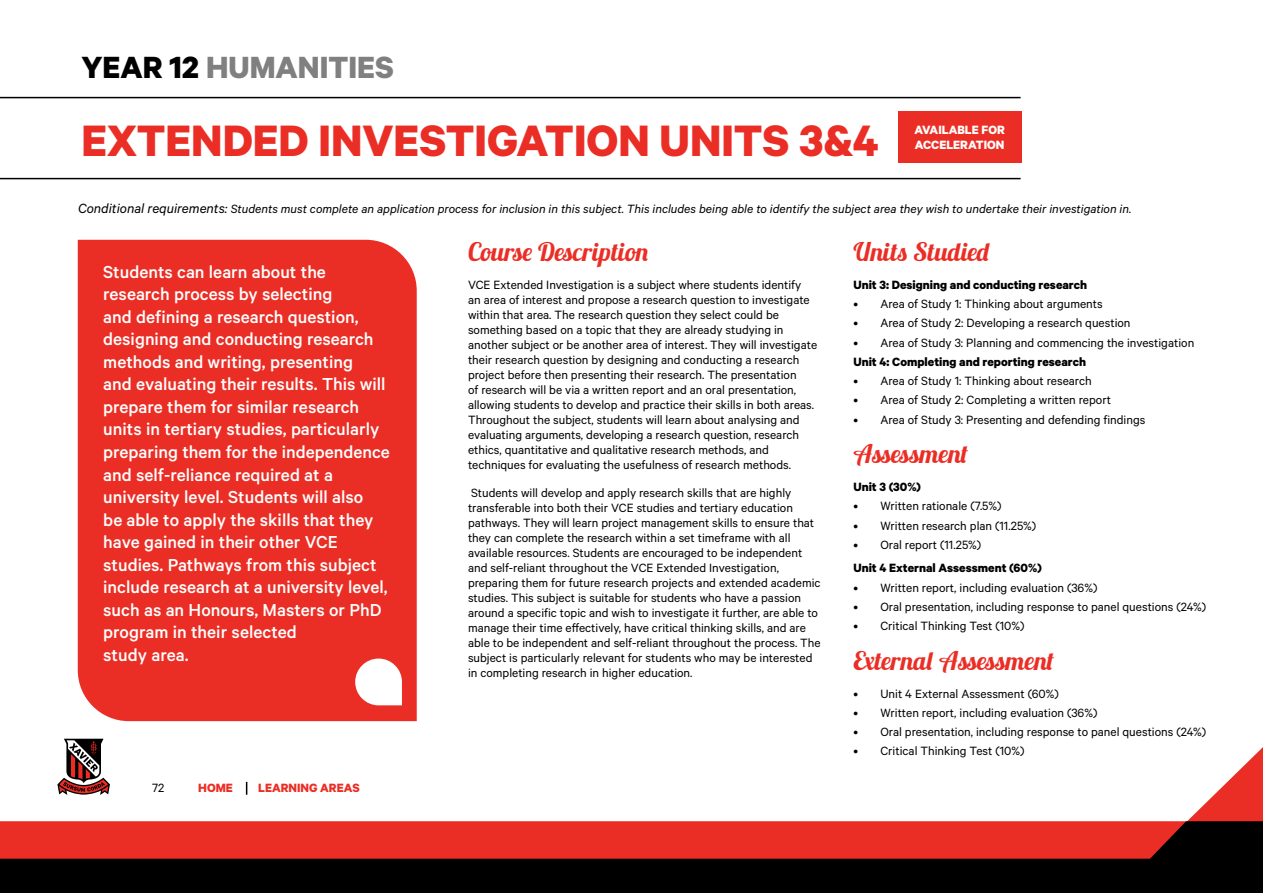
<style>
.page{position:relative;width:1263px;height:893px;background:#fff}
.page>*{position:absolute;margin:0;border:0;box-sizing:border-box;transform-origin:0 0}
.t1{font:700 49.5px "Calibre";color:#eb2e25}
.t2{font:700 34.5px "Calibre";color:#808080}
.t3{font:25.5px "Lobster 1.3";color:#eb2e25}
.t4{font:500 19.5px/22.5px "Calibre";color:#fff}
.t5{font:13.5px/15px "Calibre";color:#000}
.t6{font:italic 13.5px "Calibre";color:#000}
.t7{font:700 13.5px "Calibre";color:#000}
.t8{font:700 13.5px/15px "Calibre";color:#fff}
.t9{font:700 13.5px "Calibre";color:#eb2e25}
.s1{color:#000}
.s2{font-size:15px}
</style>
<div class="page">
<svg style="left:57px;top:738px;width:1206px;height:83px"></svg>
<svg style="left:0;top:821px;width:1263px;height:72px;fill:#000"></svg>
<hr style="left:0;top:97px;width:1020px;height:1px;background:#000">
<hr style="left:0;top:178px;width:1020px;height:1px;background:#000">
<div style="left:898px;top:112px;width:123px;height:51px;background:#eb2e25"></div>
<div style="left:78px;top:240px;width:339px;height:481px;background:#eb2e25"></div>
<svg style="left:355px;top:659px;width:47px;height:46px"></svg>
<h2 class="t2" style="left:82px;top:46px;width:314px"><span class="s1">YEAR 12</span> HUMANITIES</h2>
<h1 class="t1" style="left:82px;top:110px;width:799px">EXTENDED INVESTIGATION UNITS 3&amp;4</h1>
<p class="t8" style="left:914px;top:122px;width:92px">AVAILABLE FOR<br>ACCELERATION</p>
<p class="t6" style="left:78px;top:201px;width:1055px"><span class="s2">Conditional requirements:</span> Students must complete an application process for inclusion in this subject. This includes being able to identify the subject area they wish to undertake their investigation in.</p>
<p class="t4" style="left:103px;top:260px;width:288px">Students can learn about the research process by selecting<br>and defining a research question, designing and conducting research methods and writing, presenting<br>and evaluating their results. This will prepare them for similar research units in tertiary studies, particularly preparing them for the independence and self-reliance required at a university level. Students will also<br>be able to apply the skills that they have gained in their other VCE studies. Pathways from this subject include research at a university level, such as an Honours, Masters or PhD program in their selected<br>study area.</p>
<p class="t5" style="left:152px;top:780px;width:14px">72</p>
<p class="t9" style="left:198px;top:780px;width:36px">HOME</p>
<p class="t9" style="left:258px;top:780px;width:103px">LEARNING AREAS</p>
<h3 class="t3" style="left:468px;top:236px;width:182px">Course Description</h3>
<p class="t5" style="left:468px;top:277px;width:351px">VCE Extended Investigation is a subject where students identify an area of interest and propose a research question to investigate within that area. The research question they select could be something based on a topic that they are already studying in another subject or be another area of interest. They will investigate their research question by designing and conducting a research project before then presenting their research. The presentation<br>of research will be via a written report and an oral presentation, allowing students to develop and practice their skills in both areas.<br>Throughout the subject, students will learn about analysing and evaluating arguments, developing a research question, research ethics, quantitative and qualitative research methods, and techniques for evaluating the usefulness of research methods.</p>
<p class="t5" style="left:468px;top:484px;width:354px">Students will develop and apply research skills that are highly transferable into both their VCE studies and tertiary education pathways. They will learn project management skills to ensure that they can complete the research within a set timeframe with all available resources. Students are encouraged to be independent and self-reliant throughout the VCE Extended Investigation, preparing them for future research projects and extended academic studies. This subject is suitable for students who have a passion around a specific topic and wish to investigate it further, are able to manage their time effectively, have critical thinking skills, and are able to be independent and self-reliant throughout the process. The subject is particularly relevant for students who may be interested in completing research in higher education.</p>
<h3 class="t3" style="left:853px;top:236px;width:137px">Units Studied</h3>
<p class="t7" style="left:853px;top:276px;width:235px">Unit 3: Designing and conducting research</p>
<p class="t5" style="left:853px;top:296px;width:251px">• Area of Study 1: Thinking about arguments</p>
<p class="t5" style="left:853px;top:315px;width:279px">• Area of Study 2: Developing a research question</p>
<p class="t5" style="left:853px;top:334px;width:342px">• Area of Study 3: Planning and commencing the investigation</p>
<p class="t7" style="left:853px;top:353px;width:234px">Unit 4: Completing and reporting research</p>
<p class="t5" style="left:853px;top:373px;width:240px">• Area of Study 1: Thinking about research</p>
<p class="t5" style="left:853px;top:392px;width:259px">• Area of Study 2: Completing a written report</p>
<p class="t5" style="left:853px;top:411px;width:294px">• Area of Study 3: Presenting and defending findings</p>
<h3 class="t3" style="left:853px;top:438px;width:116px">Assessment</h3>
<p class="t7" style="left:853px;top:479px;width:69px">Unit 3 (30%)</p>
<p class="t5" style="left:853px;top:498px;width:150px">• Written rationale (7.5%)</p>
<p class="t5" style="left:853px;top:517px;width:184px">• Written research plan (11.25%)</p>
<p class="t5" style="left:853px;top:537px;width:129px">• Oral report (11.25%)</p>
<p class="t7" style="left:853px;top:560px;width:190px">Unit 4 External Assessment (60%)</p>
<p class="t5" style="left:853px;top:579px;width:245px">• Written report, including evaluation (36%)</p>
<p class="t5" style="left:853px;top:599px;width:354px">• Oral presentation, including response to panel questions (24%)</p>
<p class="t5" style="left:853px;top:618px;width:173px">• Critical Thinking Test (10%)</p>
<h3 class="t3" style="left:853px;top:644px;width:202px">External Assessment</h3>
<p class="t5" style="left:853px;top:685px;width:207px">• Unit 4 External Assessment (60%)</p>
<p class="t5" style="left:853px;top:705px;width:245px">• Written report, including evaluation (36%)</p>
<p class="t5" style="left:853px;top:724px;width:354px">• Oral presentation, including response to panel questions (24%)</p>
<p class="t5" style="left:853px;top:743px;width:173px">• Critical Thinking Test (10%)</p>
</div>
